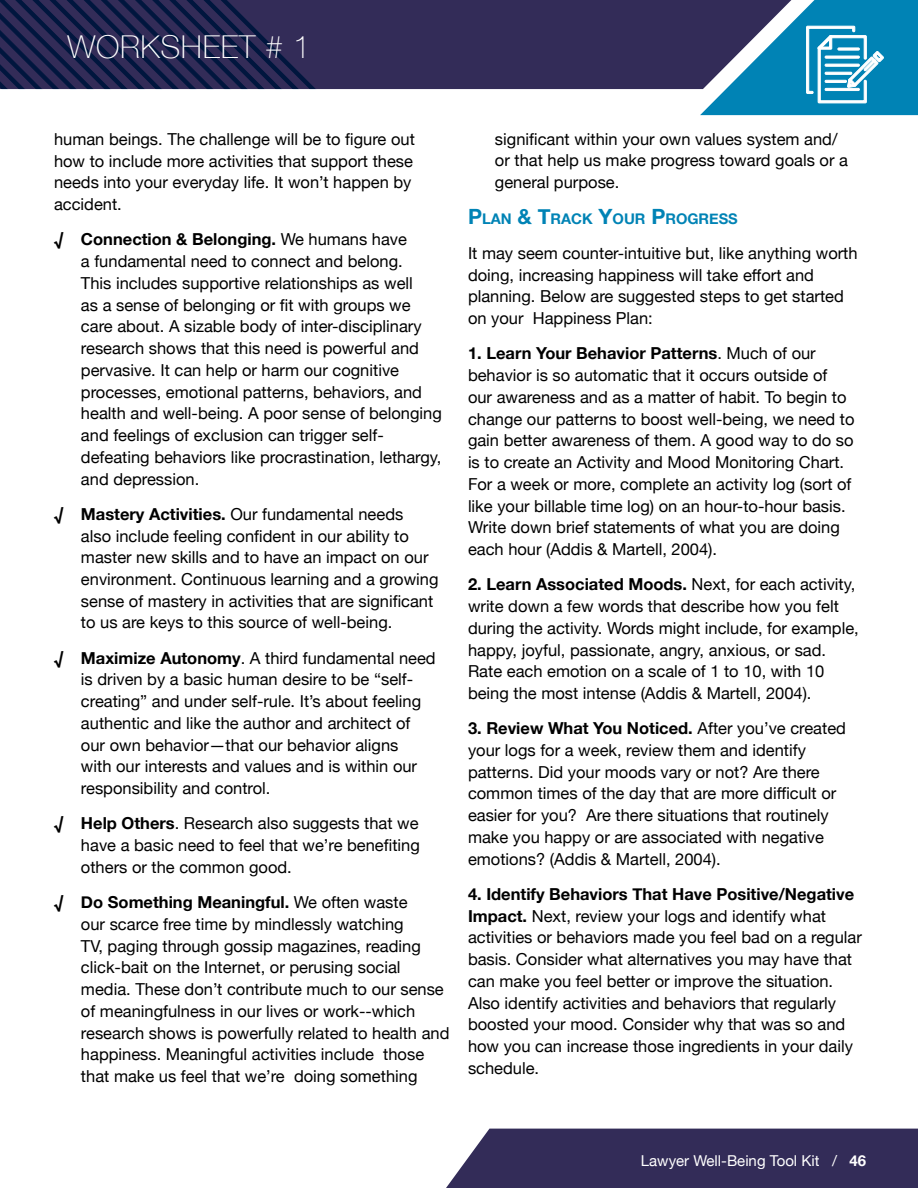
<style>
.page{position:relative;width:918px;height:1188px;background:#fff}
.page>*{position:absolute;margin:0;border:0;box-sizing:border-box;transform-origin:0 0}
.t1{font:100 31.5px "Helvetica Neue";letter-spacing:.02em;color:#fff}
.t2{font:16.5px/21.8px "Helvetica Neue";color:#000}
.t3{font:15px "Helvetica Neue";color:#fff}
.t4{font:700 14.7px "Helvetica Neue";color:#0083b5}
.s1{font-weight:700}
.s2{font-size:21px}
</style>
<div class="page">
<div style="left:446px;top:1129px;width:472px;height:59px;background:#332c58"></div>
<div style="left:507px;top:0;width:193px;height:89px;background:#332c58"></div>
<svg style="left:0;top:0;width:507px;height:89px;background:#282752"></svg>
<svg style="left:700px;top:0;width:218px;height:115px"></svg>
<h1 class="t1" style="left:68px;top:23px;width:245px">WORKSHEET # 1</h1>
<p class="t2" style="left:54px;top:129px;width:362px">human beings. The challenge will be to figure out how to include more activities that support these needs into your everyday life. It won’t happen by accident.</p>
<p class="t2" style="left:81px;top:230px;width:362px;text-indent:-27px"><span class="s1">√ Connection &amp; Belonging.</span> We humans have<br>a fundamental need to connect and belong.<br>This includes supportive relationships as well<br>as a sense of belonging or fit with groups we care about. A sizable body of inter-disciplinary research shows that this need is powerful and pervasive. It can help or harm our cognitive processes, emotional patterns, behaviors, and health and well-being. A poor sense of belonging and feelings of exclusion can trigger self&shy;defeating behaviors like procrastination, lethargy, and depression.</p>
<p class="t2" style="left:81px;top:504px;width:359px;text-indent:-27px"><span class="s1">√ Mastery Activities.</span> Our fundamental needs<br>also include feeling confident in our ability to master new skills and to have an impact on our environment. Continuous learning and a growing sense of mastery in activities that are significant to us are keys to this source of well-being.</p>
<p class="t2" style="left:81px;top:648px;width:356px;text-indent:-27px"><span class="s1">√ Maximize Autonomy</span>. A third fundamental need is driven by a basic human desire to be “self&shy;creating” and under self-rule. It’s about feeling authentic and like the author and architect of our own behavior—that our behavior aligns<br>with our interests and values and is within our responsibility and control.</p>
<p class="t2" style="left:81px;top:814px;width:340px;text-align:justify;text-indent:-27px"><span class="s1">√ Help Others</span>. Research also suggests that we have a basic need to feel that we’re benefiting others or the common good.</p>
<p class="t2" style="left:81px;top:892px;width:370px;text-indent:-27px"><span class="s1">√ Do Something Meaningful.</span> We often waste<br>our scarce free time by mindlessly watching<br>TV, paging through gossip magazines, reading click-bait on the Internet, or perusing social media. These don’t contribute much to our sense of meaningfulness in our lives or work--which research shows is powerfully related to health and happiness. Meaningful activities include those that make us feel that we’re doing something</p>
<p class="t2" style="left:495px;top:129px;width:354px">significant within your own values system and/ or that help us make progress toward goals or a general purpose.</p>
<p class="t4" style="left:468px;top:207px;width:261px"><span class="s2">P</span>LAN <span class="s2">&amp; T</span>RACK <span class="s2">Y</span>OUR <span class="s2">P</span>ROGRESS</p>
<p class="t2" style="left:468px;top:243px;width:391px">It may seem counter-intuitive but, like anything worth doing, increasing happiness will take effort and planning. Below are suggested steps to get started on your Happiness Plan:</p>
<p class="t2" style="left:468px;top:344px;width:388px"><span class="s1">1. Learn Your Behavior Patterns</span>. Much of our behavior is so automatic that it occurs outside of our awareness and as a matter of habit. To begin to change our patterns to boost well-being, we need to gain better awareness of them. A good way to do so is to create an Activity and Mood Monitoring Chart.<br>For a week or more, complete an activity log (sort of like your billable time log) on an hour-to-hour basis.<br>Write down brief statements of what you are doing each hour (Addis &amp; Martell, 2004).</p>
<p class="t2" style="left:468px;top:574px;width:392px"><span class="s1">2. Learn Associated Moods.</span> Next, for each activity, write down a few words that describe how you felt during the activity. Words might include, for example, happy, joyful, passionate, angry, anxious, or sad.<br>Rate each emotion on a scale of 1 to 10, with 10 being the most intense (Addis &amp; Martell, 2004).</p>
<p class="t2" style="left:468px;top:718px;width:379px"><span class="s1">3. Review What You Noticed.</span> After you’ve created your logs for a week, review them and identify patterns. Did your moods vary or not? Are there common times of the day that are more difficult or easier for you? Are there situations that routinely make you happy or are associated with negative emotions? (Addis &amp; Martell, 2004).</p>
<p class="t2" style="left:468px;top:884px;width:395px"><span class="s1">4. Identify Behaviors That Have Positive/Negative Impact.</span> Next, review your logs and identify what activities or behaviors made you feel bad on a regular basis. Consider what alternatives you may have that can make you feel better or improve the situation.<br>Also identify activities and behaviors that regularly boosted your mood. Consider why that was so and how you can increase those ingredients in your daily schedule.</p>
<p class="t3" style="left:641px;top:1150px;width:227px">Lawyer Well-Being Tool Kit / <span class="s1">46</span></p>
</div>
